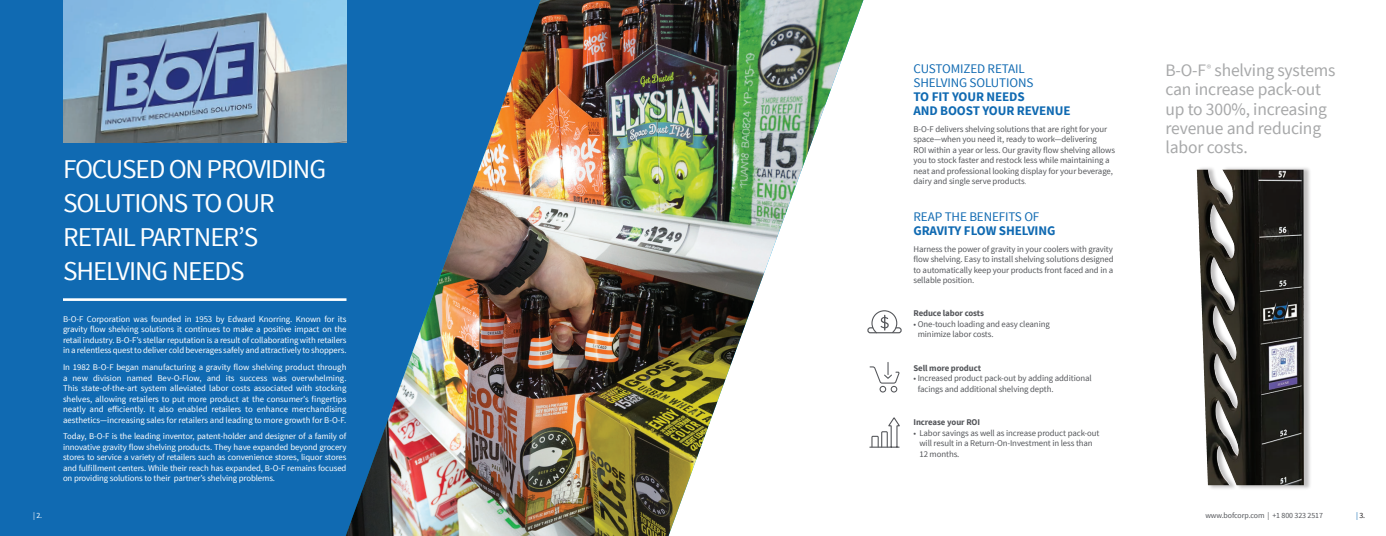
<style>
.page{position:relative;width:1386px;height:536px;background:#fff}
.page>*{position:absolute;margin:0;border:0;box-sizing:border-box;transform-origin:0 0}
.t1{font:27.12px/34.1px "Source Sans Pro";letter-spacing:-.04em;color:#fff}
.t2{font:17.5px/19.2px "Source Sans Pro";letter-spacing:-.01em;color:#a7a8a9}
.t3{font:13.12px/14px "Source Sans Pro";letter-spacing:-.01em;color:#106ab2}
.t4{font:700 13.12px/14px "Source Sans Pro";letter-spacing:-.01em;color:#106ab2}
.t5{font:8.75px/10.5px "Source Sans Pro";letter-spacing:-.01em;color:#fff;text-align:justify}
.t6{font:8.75px/10.5px "Source Sans Pro";letter-spacing:-.01em;color:#54565a}
.t7{font:700 8.75px "Source Sans Pro";letter-spacing:-.01em;color:#54565a}
.t8{font:7.88px "Source Sans Pro";letter-spacing:-.01em;color:#54565a}
.t9{font:7.88px "Source Sans Pro";color:#fff}
.t10{font:7.88px "Source Sans Pro";color:#231f20}
.s1{font-weight:700}
.s2{font-weight:300}
.s3{font-weight:400}
.s4{color:#106ab2}
</style>
<div class="page">
<div style="left:0;top:0;width:617px;height:536px;background:#106ab2"></div>
<img style="left:346px;top:0;width:517px;height:536px">
<hr style="left:63px;top:298px;width:283px;height:3px;background:#fff">
<svg style="left:869px;top:362px;width:31px;height:31px"></svg>
<div style="left:867px;top:327px;width:35px;height:6px;border:1px solid #54565a;border-radius:2px"></div>
<svg style="left:871px;top:310px;width:27px;height:24px"></svg>
<svg style="left:869px;top:417px;width:31px;height:31px"></svg>
<img style="left:63px;top:0;width:283px;height:142px">
<div style="left:1196px;top:166px;width:115px;height:324px;background:#231f20;opacity:.28"></div>
<img style="left:1219px;top:169px;width:14px;height:35px">
<p class="t1" style="left:63px;top:152px;width:265px">FOCUSED ON PROVIDING<br>SOLUTIONS TO OUR<br>RETAIL PARTNER’S<br>SHELVING NEEDS</p>
<p class="t5" style="left:63px;top:314px;width:285px">B-O-F Corporation was founded in 1953 by Edward Knorring. Known for its gravity flow shelving solutions it continues to make a positive impact on the retail industry. B-O-F’s stellar reputation is a result of collaborating with retailers in a relentless quest to deliver cold beverages safely and attractively to shoppers.</p>
<p class="t5" style="left:63px;top:362px;width:285px">In 1982 B-O-F began manufacturing a gravity flow shelving product through a new division named Bev-O-Flow, and its success was overwhelming.<br>This state-of-the-art system alleviated labor costs associated with stocking shelves, allowing retailers to put more product at the consumer’s fingertips neatly and efficiently. It also enabled retailers to enhance merchandising aesthetics—increasing sales for retailers and leading to more growth for B-O-F.</p>
<p class="t5" style="left:63px;top:431px;width:285px">Today, B-O-F is the leading inventor, patent-holder and designer of a family of innovative gravity flow shelving products. They have expanded beyond grocery stores to service a variety of retailers such as convenience stores, liquor stores and fulfillment centers. While their reach has expanded, B-O-F remains focused on providing solutions to their partner’s shelving problems.</p>
<p class="t3" style="left:914px;top:62px;width:159px">CUSTOMIZED RETAIL<br>SHELVING SOLUTIONS<br><span class="s1">TO FIT YOUR NEEDS<br>AND BOOST YOUR REVENUE</span></p>
<p class="t6" style="left:914px;top:123px;width:203px">B-O-F delivers shelving solutions that are right for your space—when you need it, ready to work—delivering<br>ROI within a year or less. Our gravity flow shelving allows you to stock faster and restock less while maintaining a neat and professional looking display for your beverage, dairy and single serve products<span class="s2">.</span></p>
<p class="t4" style="left:914px;top:210px;width:143px"><span class="s3">REAP THE BENEFITS OF<br></span>GRAVITY FLOW SHELVING</p>
<p class="t6" style="left:914px;top:243px;width:202px;text-align:justify">Harness the power of gravity in your coolers with gravity flow shelving. Easy to install shelving solutions designed to automatically keep your products front faced and in a sellable position.</p>
<p class="t7" style="left:914px;top:308px;width:72px">Reduce labor costs</p>
<p class="t6" style="left:918px;top:319px;width:134px;text-indent:-4px">• One-touch loading and easy cleaning minimize labor costs.</p>
<p class="t7" style="left:913px;top:362px;width:69px">Sell more product</p>
<p class="t6" style="left:918px;top:373px;width:175px;text-indent:-4px">• Increased product pack-out by adding additional facings and additional shelving depth.</p>
<p class="t7" style="left:914px;top:416px;width:68px">Increase your ROI</p>
<p class="t6" style="left:919px;top:427px;width:182px;text-indent:-6px">• Labor savings as well as increase product pack-out will result in a Return-On-Investment in less than<br>12 months.</p>
<p class="t2" style="left:1165px;top:61px;width:172px">B-O-F<sup>®</sup> shelving systems can increase pack-out up to 300%, increasing revenue and reducing labor costs.</p>
<p class="t9" style="left:33px;top:510px;width:11px">| 2.</p>
<p class="t10" style="left:1356px;top:510px;width:11px"><span class="s4">|</span> 3.</p>
<p class="t8" style="left:1205px;top:511px;width:119px">www.bofcorp.com | +1 800 323 2517</p>
</div>
